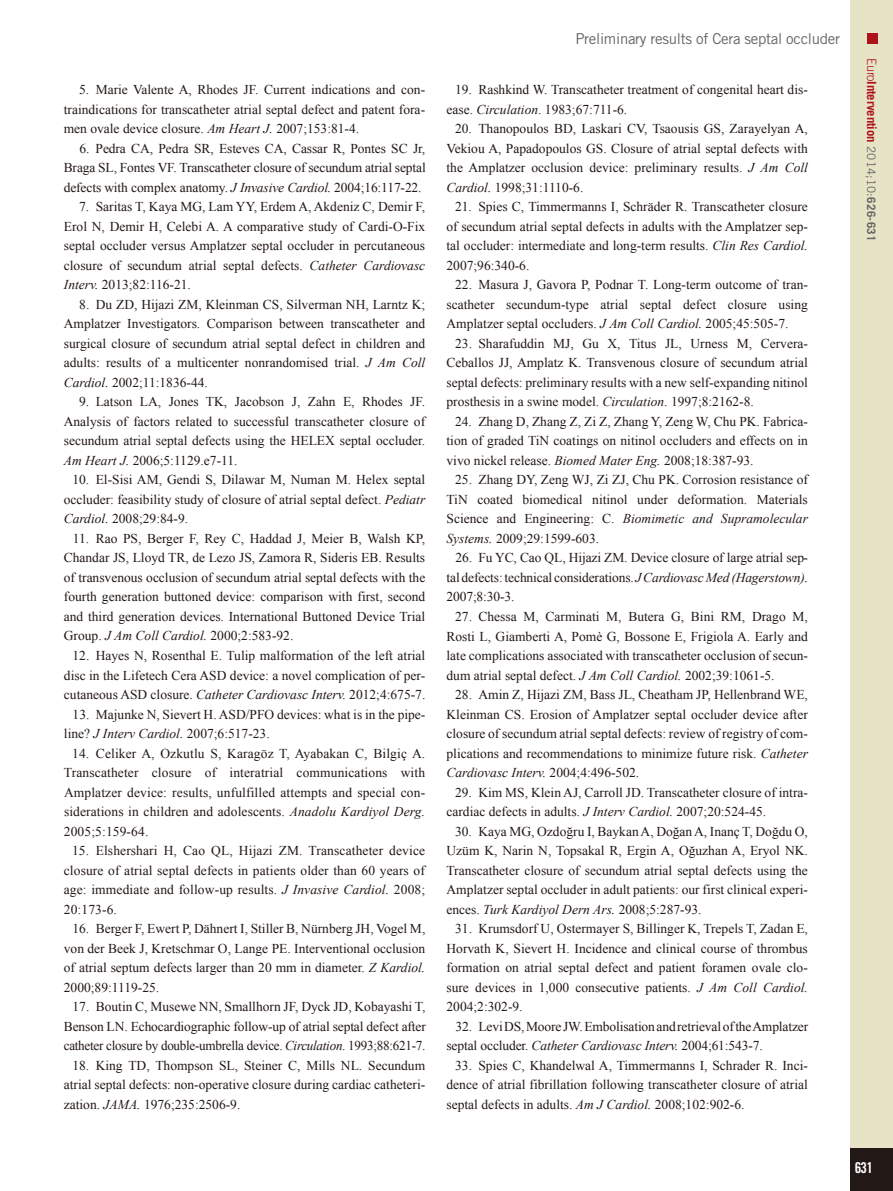
<style>
.page{position:relative;width:893px;height:1191px;background:#fff}
.page>*{position:absolute;margin:0;border:0;box-sizing:border-box;transform-origin:0 0}
.t1{font:15px "Trade Gothic LT Std";letter-spacing:-.02em;color:#666464}
.t2{font:15px "Trade Gothic LT Std Bd Cn 20";color:#fff}
.t3{font:13.5px/19.5px "Times New Roman";color:#221815;text-align:justify}
.t4{font:700 12.75px "Trade Gothic LT Std";letter-spacing:-.01em;color:#ae131b}
.s1{font-style:italic}
.s2{font-weight:300}
.s3{font-weight:400;font-size:11.7px;color:#666464}
.s4{font-size:11.7px;color:#666464}
</style>
<div class="page">
<div style="left:850px;top:0;width:43px;height:1191px;background:#e7e3c6"></div>
<div style="left:850px;top:1148px;width:43px;height:43px;background:#221815"></div>
<div style="left:867px;top:34px;width:11px;height:10px;background:#ae131b"></div>
<p class="t3" style="left:64px;top:80px;width:363px;text-indent:15px">5. Marie Valente A, Rhodes JF. Current indications and con&shy;traindications for transcatheter atrial septal defect and patent fora&shy;men ovale device closure. <span class="s1">Am Heart J.</span> 2007;153:81-4.</p>
<p class="t3" style="left:64px;top:138px;width:364px;text-indent:16px">6. Pedra CA, Pedra SR, Esteves CA, Cassar R, Pontes SC Jr, Braga SL, Fontes VF. Transcatheter closure of secundum atrial septal defects with complex anatomy. <span class="s1">J Invasive Cardiol.</span> 2004;16:117-22.</p>
<p class="t3" style="left:64px;top:197px;width:363px;text-indent:15px">7. Saritas T, Kaya MG, Lam YY, Erdem A, Akdeniz C, Demir F, Erol N, Demir H, Celebi A. A comparative study of Cardi-O-Fix septal occluder versus Amplatzer septal occluder in percutaneous closure of secundum atrial septal defects. <span class="s1">Catheter Cardiovasc Interv.</span> 2013;82:116-21.</p>
<p class="t3" style="left:64px;top:294px;width:363px;text-indent:15px">8. Du ZD, Hijazi ZM, Kleinman CS, Silverman NH, Larntz K; Amplatzer Investigators. Comparison between transcatheter and surgical closure of secundum atrial septal defect in children and adults: results of a multicenter nonrandomised trial. <span class="s1">J Am Coll Cardiol.</span> 2002;11:1836-44.</p>
<p class="t3" style="left:64px;top:392px;width:363px;text-indent:15px">9. Latson LA, Jones TK, Jacobson J, Zahn E, Rhodes JF.<br>Analysis of factors related to successful transcatheter closure of secundum atrial septal defects using the HELEX septal occluder.<br><span class="s1">Am Heart J.</span> 2006;5:1129.e7-11.</p>
<p class="t3" style="left:64px;top:470px;width:363px;text-indent:9px">10. El-Sisi AM, Gendi S, Dilawar M, Numan M. Helex septal occluder: feasibility study of closure of atrial septal defect. <span class="s1">Pediatr Cardiol.</span> 2008;29:84-9.</p>
<p class="t3" style="left:64px;top:528px;width:363px;text-indent:9px">11. Rao PS, Berger F, Rey C, Haddad J, Meier B, Walsh KP, Chandar JS, Lloyd TR, de Lezo JS, Zamora R, Sideris EB. Results of transvenous occlusion of secundum atrial septal defects with the fourth generation buttoned device: comparison with first, second and third generation devices. International Buttoned Device Trial Group. <span class="s1">J Am Coll Cardiol.</span> 2000;2:583-92.</p>
<p class="t3" style="left:64px;top:645px;width:363px;text-indent:9px">12. Hayes N, Rosenthal E. Tulip malformation of the left atrial disc in the Lifetech Cera ASD device: a novel complication of per&shy;cutaneous ASD closure. <span class="s1">Catheter Cardiovasc Interv.</span> 2012;4:675-7.</p>
<p class="t3" style="left:64px;top:704px;width:363px;text-indent:9px">13. Majunke N, Sievert H. ASD/PFO devices: what is in the pipe&shy;line? <span class="s1">J Interv Cardiol.</span> 2007;6:517-23.</p>
<p class="t3" style="left:64px;top:743px;width:363px;text-indent:8px">14. Celiker A, Ozkutlu S, Karagöz T, Ayabakan C, Bilgiç A.<br>Transcatheter closure of interatrial communications with Amplatzer device: results, unfulfilled attempts and special con&shy;siderations in children and adolescents. <span class="s1">Anadolu Kardiyol Derg.<br></span>2005;5:159-64.</p>
<p class="t3" style="left:64px;top:840px;width:363px;text-indent:8px">15. Elshershari H, Cao QL, Hijazi ZM. Transcatheter device closure of atrial septal defects in patients older than 60 years of age: immediate and follow-up results. <span class="s1">J Invasive Cardiol.</span> 2008; 20:173-6.</p>
<p class="t3" style="left:64px;top:918px;width:363px;text-indent:9px">16. Berger F, Ewert P, Dähnert I, Stiller B, Nürnberg JH, Vogel M, von der Beek J, Kretschmar O, Lange PE. Interventional occlusion of atrial septum defects larger than 20 mm in diameter. <span class="s1">Z Kardiol.<br></span>2000;89:1119-25.</p>
<p class="t3" style="left:64px;top:996px;width:364px;text-indent:9px">17. Boutin C, Musewe NN, Smallhorn JF, Dyck JD, Kobayashi T, Benson LN. Echocardiographic follow-up of atrial septal defect after catheter closure by double-umbrella device. <span class="s1">Circulation</span>. 1993;88:621-7.</p>
<p class="t3" style="left:64px;top:1055px;width:363px;text-indent:9px">18. King TD, Thompson SL, Steiner C, Mills NL. Secundum atrial septal defects: non-operative closure during cardiac catheteri&shy;zation. <span class="s1">JAMA.</span> 1976;235:2506-9.</p>
<p class="t1" style="left:575px;top:30px;width:266px">Preliminary results of Cera septal occluder</p>
<p class="t3" style="left:446px;top:80px;width:363px;text-indent:9px">19. Rashkind W. Transcatheter treatment of congenital heart dis&shy;ease. <span class="s1">Circulation</span>. 1983;67:711-6.</p>
<p class="t3" style="left:446px;top:119px;width:363px;text-indent:9px">20. Thanopoulos BD, Laskari CV, Tsaousis GS, Zarayelyan A, Vekiou A, Papadopoulos GS. Closure of atrial septal defects with the Amplatzer occlusion device: preliminary results. <span class="s1">J Am Coll Cardiol.</span> 1998;31:1110-6.</p>
<p class="t3" style="left:446px;top:197px;width:363px;text-indent:9px">21. Spies C, Timmermanns I, Schräder R. Transcatheter closure of secundum atrial septal defects in adults with the Amplatzer sep&shy;tal occluder: intermediate and long-term results. <span class="s1">Clin Res Cardiol.<br></span>2007;96:340-6.</p>
<p class="t3" style="left:446px;top:275px;width:363px;text-indent:9px">22. Masura J, Gavora P, Podnar T. Long-term outcome of tran&shy;scatheter secundum-type atrial septal defect closure using Amplatzer septal occluders. <span class="s1">J Am Coll Cardiol.</span> 2005;45:505-7.</p>
<p class="t3" style="left:446px;top:333px;width:363px;text-indent:9px">23. Sharafuddin MJ, Gu X, Titus JL, Urness M, Cervera-Ceballos JJ, Amplatz K. Transvenous closure of secundum atrial septal defects: preliminary results with a new self-expanding nitinol prosthesis in a swine model. <span class="s1">Circulation</span>. 1997;8:2162-8.</p>
<p class="t3" style="left:446px;top:411px;width:363px;text-indent:9px">24. Zhang D, Zhang Z, Zi Z, Zhang Y, Zeng W, Chu PK. Fabrica&shy;tion of graded TiN coatings on nitinol occluders and effects on in vivo nickel release. <span class="s1">Biomed Mater Eng.</span> 2008;18:387-93.</p>
<p class="t3" style="left:447px;top:470px;width:363px;text-indent:9px">25. Zhang DY, Zeng WJ, Zi ZJ, Chu PK. Corrosion resistance of TiN coated biomedical nitinol under deformation. Materials Science and Engineering: C. <span class="s1">Biomimetic and Supramolecular Systems.</span> 2009;29:1599-603.</p>
<p class="t3" style="left:446px;top:548px;width:363px;text-indent:9px">26. Fu YC, Cao QL, Hijazi ZM. Device closure of large atrial sep&shy;tal defects: technical considerations.<span class="s1">JCardiovasc Med (Hagerstown).<br></span>2007;8:30-3.</p>
<p class="t3" style="left:446px;top:606px;width:363px;text-indent:9px">27. Chessa M, Carminati M, Butera G, Bini RM, Drago M, Rosti L, Giamberti A, Pomè G, Bossone E, Frigiola A. Early and late complications associated with transcatheter occlusion of secun&shy;dum atrial septal defect. <span class="s1">J Am Coll Cardiol.</span> 2002;39:1061-5.</p>
<p class="t3" style="left:446px;top:684px;width:363px;text-indent:9px">28. Amin Z, Hijazi ZM, Bass JL, Cheatham JP, Hellenbrand WE, Kleinman CS. Erosion of Amplatzer septal occluder device after closure of secundum atrial septal defects: review of registry of com&shy;plications and recommendations to minimize future risk. <span class="s1">Catheter Cardiovasc Interv.</span> 2004;4:496-502.</p>
<p class="t3" style="left:446px;top:782px;width:363px;text-indent:9px">29. Kim MS, Klein AJ, Carroll JD. Transcatheter closure of intra&shy;cardiac defects in adults. <span class="s1">J Interv Cardiol.</span> 2007;20:524-45.</p>
<p class="t3" style="left:446px;top:821px;width:363px;text-indent:9px">30. Kaya MG, Ozdoğru I, BaykanA, DoğanA, Inanç T, Doğdu O, Uzüm K, Narin N, Topsakal R, Ergin A, Oğuzhan A, Eryol NK.<br>Transcatheter closure of secundum atrial septal defects using the Amplatzer septal occluder in adult patients: our first clinical experi&shy;ences. <span class="s1">Turk Kardiyol Dern Ars.</span> 2008;5:287-93.</p>
<p class="t3" style="left:446px;top:918px;width:363px;text-indent:9px">31. Krumsdorf U, Ostermayer S, Billinger K, Trepels T, Zadan E, Horvath K, Sievert H. Incidence and clinical course of thrombus formation on atrial septal defect and patient foramen ovale clo&shy;sure devices in 1,000 consecutive patients. <span class="s1">J Am Coll Cardiol.<br></span>2004;2:302-9.</p>
<p class="t3" style="left:446px;top:1016px;width:363px;text-indent:9px">32. LeviDS,Moore JW.EmbolisationandretrievaloftheAmplatzer septal occluder. <span class="s1">Catheter Cardiovasc Interv.</span> 2004;61:543-7.</p>
<p class="t3" style="left:446px;top:1055px;width:363px;text-indent:9px">33. Spies C, Khandelwal A, Timmermanns I, Schrader R. Inci&shy;dence of atrial fibrillation following transcatheter closure of atrial septal defects in adults. <span class="s1">Am J Cardiol.</span> 2008;102:902-6.</p>
<p class="t4" style="left:879px;top:58px;width:185px;rotate:90deg"><span class="s2">Euro</span>Intervention <span class="s3">2014;10:</span><span class="s4">626-631</span></p>
<p class="t2" style="left:855px;top:1158px;width:20px">631</p>
</div>
